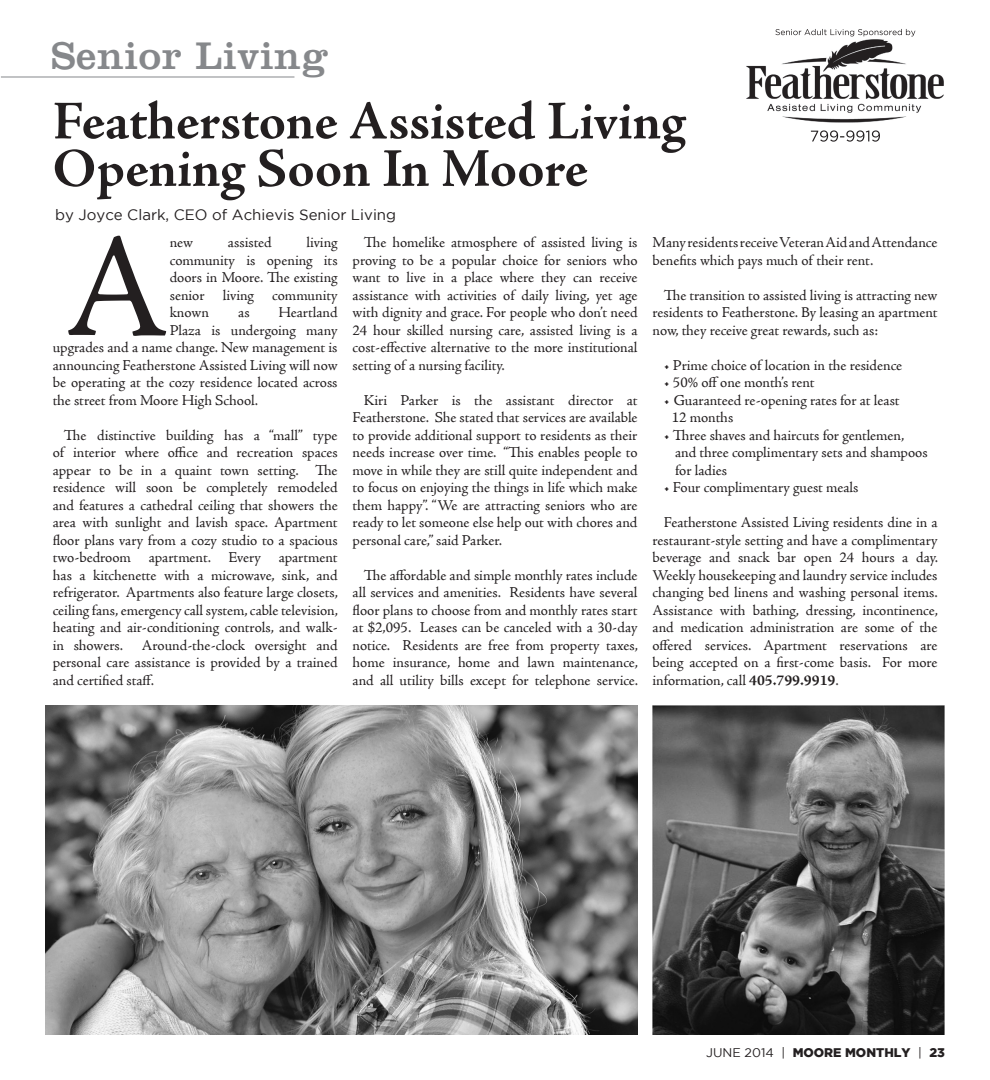
<style>
.page{position:relative;width:990px;height:1080px;background:#fff}
.page>*{position:absolute;margin:0;border:0;box-sizing:border-box;transform-origin:0 0}
.Body_Text{font:148.75px "Adobe Jenson Pro";color:#231f20}
.t1{font:700 55px "Adobe Jenson Pro";letter-spacing:-.005em;color:#231f20}
.t2{font:40px "Clarendon LT Std";letter-spacing:.02em;color:#86888b}
.Body_Text-2{font:15px/17.5px "Adobe Jenson Pro";letter-spacing:-.005em;color:#231f20;text-align:justify}
.t3{font:15px "Gotham";color:#231f20}
.t4{font:900 12.5px "Gotham";color:#231f20}
.s1{font-weight:700}
.s2{font-weight:400}
</style>
<div class="page">
<hr style="left:1px;top:77px;width:293px;height:1px;background:#86888b">
<img style="left:45px;top:706px;width:593px;height:329px">
<img style="left:653px;top:706px;width:292px;height:329px">
<svg style="left:775px;top:29px;width:140px;height:7px"></svg>
<svg style="left:811px;top:130px;width:69px;height:12px"></svg>
<img style="left:746px;top:39px;width:198px;height:84px">
<p class="t2" style="left:51px;top:32px;width:279px">Senior Living</p>
<p class="t1" style="left:53px;top:90px;width:634px">Featherstone Assisted Living</p>
<p class="t1" style="left:53px;top:137px;width:537px">Opening Soon In Moore</p>
<p class="t3" style="left:55px;top:207px;width:342px">by Joyce Clark, CEO of Achievis Senior Living</p>
<p class="Body_Text" style="left:64px;top:204px;width:107px">A</p>
<p class="Body_Text-2" style="left:170px;top:234px;width:25px">new</p>
<p class="Body_Text-2" style="left:228px;top:234px;width:45px">assisted</p>
<p class="Body_Text-2" style="left:353px;top:234px;width:286px;text-indent:11px">The homelike atmosphere of assisted living is proving to be a popular choice for seniors who want to live in a place where they can receive assistance with activities of daily living, yet age with dignity and grace. For people who don’t need 24 hour skilled nursing care, assisted living is a cost-effective alternative to the more institutional setting of a nursing facility.</p>
<p class="Body_Text-2" style="left:353px;top:392px;width:286px;text-indent:11px">Kiri Parker is the assistant director at Featherstone. She stated that services are available to provide additional support to residents as their needs increase over time. “This enables people to move in while they are still quite independent and to focus on enjoying the things in life which make them happy”. “We are attracting seniors who are ready to let someone else help out with chores and personal care,” said Parker.</p>
<p class="Body_Text-2" style="left:353px;top:567px;width:287px;text-indent:11px">The affordable and simple monthly rates include all services and amenities. Residents have several floor plans to choose from and monthly rates start at $2,095. Leases can be canceled with a 30-day notice. Residents are free from property taxes, home insurance, home and lawn maintenance, and all utility bills except for telephone service.</p>
<p class="Body_Text-2" style="left:653px;top:234px;width:286px">Many residents receive Veteran Aid and Attendance benefits which pays much of their rent.</p>
<p class="Body_Text-2" style="left:653px;top:287px;width:286px;text-indent:11px">The transition to assisted living is attracting new residents to Featherstone. By leasing an apartment now, they receive great rewards, such as:</p>
<p class="Body_Text-2" style="left:664px;top:357px;width:240px">• Prime choice of location in the residence</p>
<p class="Body_Text-2" style="left:664px;top:374px;width:152px">• 50% off one month’s rent</p>
<p class="Body_Text-2" style="left:672px;top:392px;width:229px;text-indent:-8px">• Guaranteed re-opening rates for at least<br>12 months</p>
<p class="Body_Text-2" style="left:675px;top:427px;width:254px;text-align:left;text-indent:-11px">• Three shaves and haircuts for gentlemen, and three complimentary sets and shampoos for ladies</p>
<p class="Body_Text-2" style="left:664px;top:479px;width:196px">• Four complimentary guest meals</p>
<p class="Body_Text-2" style="left:653px;top:514px;width:287px;text-indent:11px">Featherstone Assisted Living residents dine in a restaurant-style setting and have a complimentary beverage and snack bar open 24 hours a day.<br>Weekly housekeeping and laundry service includes changing bed linens and washing personal items.<br>Assistance with bathing, dressing, incontinence, and medication administration are some of the offered services. Apartment reservations are being accepted on a first-come basis. For more information, call <span class="s1">405.799.9919</span>.</p>
<p class="Body_Text-2" style="left:170px;top:234px;width:169px;text-indent:137px">living community is opening its doors in Moore. The existing senior living community known</p>
<p class="Body_Text-2" style="left:238px;top:304px;width:13px">as</p>
<p class="Body_Text-2" style="left:279px;top:304px;width:60px">Heartland</p>
<p class="Body_Text-2" style="left:170px;top:322px;width:169px">Plaza is undergoing many</p>
<p class="Body_Text-2" style="left:53px;top:339px;width:286px">upgrades and a name change. New management is</p>
<p class="Body_Text-2" style="left:53px;top:357px;width:286px">announcing Featherstone Assisted Living will now</p>
<p class="Body_Text-2" style="left:53px;top:374px;width:286px">be operating at the cozy residence located across</p>
<p class="Body_Text-2" style="left:53px;top:392px;width:207px">the street from Moore High School.</p>
<p class="Body_Text-2" style="left:53px;top:427px;width:287px;text-indent:11px">The distinctive building has a “mall” type of interior where office and recreation spaces appear to be in a quaint town setting. The residence will soon be completely remodeled and features a cathedral ceiling that showers the area with sunlight and lavish space. Apartment floor plans vary from a cozy studio to a spacious two-bedroom apartment. Every apartment has a kitchenette with a microwave, sink, and refrigerator. Apartments also feature large closets, ceiling fans, emergency call system, cable television, heating and air-conditioning controls, and walk&shy;in showers.</p>
<p class="Body_Text-2" style="left:53px;top:637px;width:286px;text-indent:89px">Around-the-clock oversight and personal care assistance is provided by a trained and certified staff.</p>
<p class="t4" style="left:706px;top:1045px;width:240px"><span class="s2">JUNE 2014 |</span> MOORE MONTHLY <span class="s2">|</span> 23</p>
</div>
